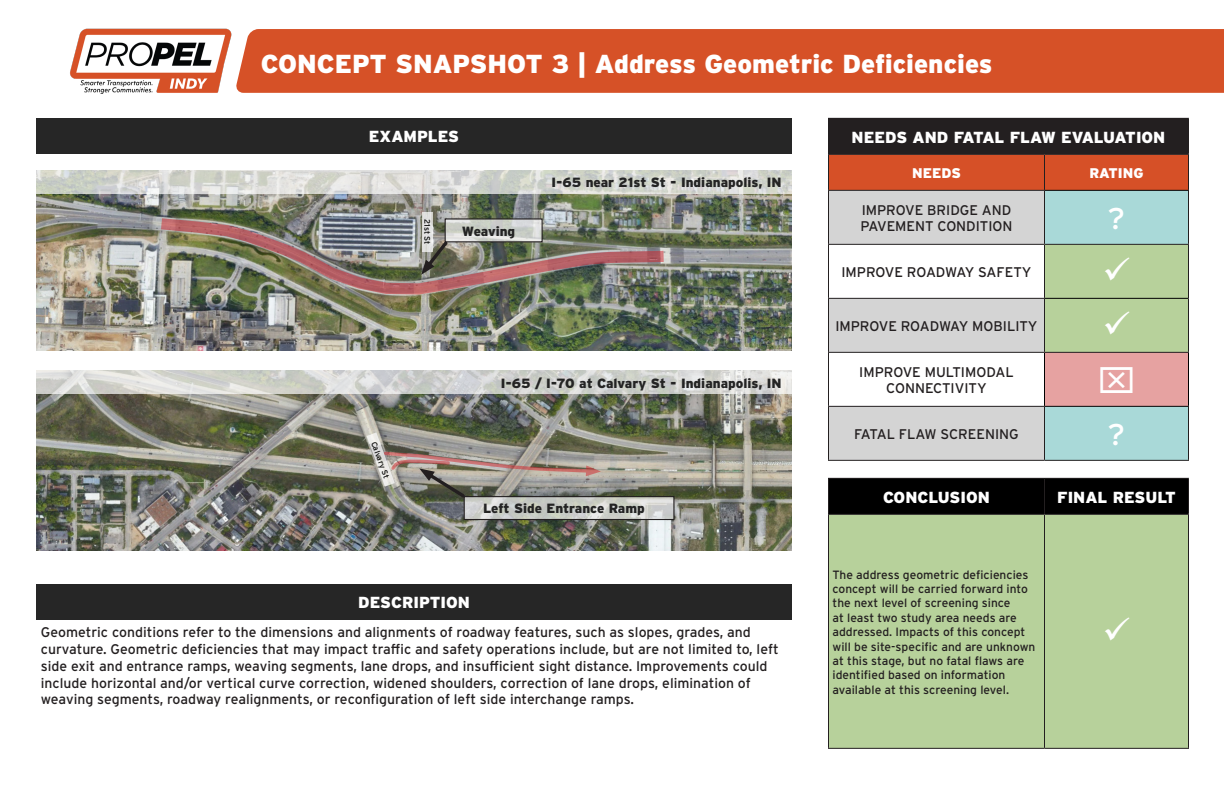
<style>
.page{position:relative;width:1224px;height:792px;background:#fff}
.page>*{position:absolute;margin:0;border:0;box-sizing:border-box;transform-origin:0 0}
.t1{font:30px "Interstate";color:#fff}
.t2{font:900 26px "Interstate";color:#fff}
.t3{font:900 16px "Interstate";color:#fff}
.t4{font:14px/16.8px "Interstate";color:#231f20}
.t5{font:900 14px "Interstate";color:#fff}
.t6{font:900 13.4px "Interstate";color:#242424}
.t7{font:12px/14.4px "Interstate";color:#231f20}
.t8{font:8px "Interstate";letter-spacing:-.005em;color:#040503}
</style>
<div class="page">
<img style="left:70px;top:28px;width:162px;height:66px">
<div style="left:236px;top:29px;width:988px;height:64px;background:#d65127"></div>
<img style="left:36px;top:194px;width:756px;height:157px">
<div style="left:36px;top:118px;width:756px;height:36px;background:#262626"></div>
<img style="left:36px;top:394px;width:756px;height:157px">
<svg style="left:36px;top:170px;width:756px;height:24px;background:#d6d8d2"></svg>
<svg style="left:466px;top:498px;width:206px;height:20px;background:#cfd1cd"></svg>
<div style="left:464px;top:496px;width:210px;height:24px;border:1px solid #231f20"></div>
<img style="left:160px;top:217px;width:505px;height:79px">
<svg style="left:421px;top:238px;width:29px;height:37px"></svg>
<div style="left:36px;top:584px;width:756px;height:36px;background:#262626"></div>
<div style="left:828px;top:118px;width:360px;height:36px;background:#231f20"></div>
<div style="left:829px;top:155px;width:359px;height:35px;background:#d65027"></div>
<div style="left:828px;top:190px;width:216px;height:54px;background:#d4d4d4"></div>
<div style="left:1045px;top:191px;width:143px;height:269px;background:#a9d9d8"></div>
<div style="left:828px;top:298px;width:216px;height:54px;background:#d4d4d4"></div>
<div style="left:1044px;top:352px;width:144px;height:54px;background:#e6a2a1"></div>
<div style="left:828px;top:406px;width:216px;height:54px;background:#d4d4d4"></div>
<hr style="left:828px;top:191px;width:1px;height:53px;background:#231f20">
<hr style="left:828px;top:244px;width:216px;height:1px;background:#231f20">
<hr style="left:828px;top:245px;width:1px;height:53px;background:#231f20">
<hr style="left:828px;top:298px;width:217px;height:1px;background:#231f20">
<hr style="left:828px;top:299px;width:1px;height:53px;background:#231f20">
<hr style="left:828px;top:352px;width:216px;height:1px;background:#231f20">
<hr style="left:828px;top:353px;width:1px;height:53px;background:#231f20">
<hr style="left:1044px;top:118px;width:145px;height:1px;background:#231f20">
<hr style="left:828px;top:154px;width:216px;height:1px;background:#231f20">
<hr style="left:828px;top:155px;width:1px;height:35px;background:#231f20">
<hr style="left:828px;top:190px;width:217px;height:1px;background:#231f20">
<hr style="left:1188px;top:245px;width:1px;height:53px;background:#231f20">
<hr style="left:828px;top:406px;width:217px;height:1px;background:#231f20">
<hr style="left:828px;top:407px;width:1px;height:53px;background:#231f20">
<hr style="left:828px;top:460px;width:216px;height:1px;background:#231f20">
<hr style="left:1188px;top:298px;width:1px;height:54px;background:#231f20">
<hr style="left:1044px;top:352px;width:145px;height:1px;background:#231f20">
<hr style="left:1044px;top:191px;width:1px;height:53px;background:#231f20">
<hr style="left:1188px;top:119px;width:1px;height:35px;background:#231f20">
<hr style="left:1044px;top:154px;width:145px;height:1px;background:#231f20">
<hr style="left:1044px;top:155px;width:1px;height:35px;background:#231f20">
<hr style="left:1188px;top:155px;width:1px;height:35px;background:#231f20">
<hr style="left:1045px;top:190px;width:144px;height:1px;background:#000">
<hr style="left:1188px;top:191px;width:1px;height:53px;background:#231f20">
<hr style="left:1044px;top:244px;width:145px;height:1px;background:#231f20">
<hr style="left:1044px;top:407px;width:1px;height:53px;background:#231f20">
<hr style="left:1045px;top:406px;width:144px;height:1px;background:#000">
<hr style="left:1188px;top:407px;width:1px;height:53px;background:#231f20">
<hr style="left:1044px;top:460px;width:145px;height:1px;background:#231f20">
<hr style="left:1044px;top:353px;width:1px;height:53px;background:#000">
<hr style="left:1188px;top:353px;width:1px;height:53px;background:#000">
<div style="left:828px;top:478px;width:216px;height:36px;background:#000"></div>
<div style="left:1044px;top:478px;width:144px;height:36px;background:#000"></div>
<div style="left:829px;top:515px;width:359px;height:233px;background:#b7d19b"></div>
<hr style="left:1188px;top:515px;width:1px;height:233px;background:#231f20">
<hr style="left:1044px;top:748px;width:145px;height:1px;background:#231f20">
<hr style="left:828px;top:515px;width:1px;height:233px;background:#231f20">
<hr style="left:1044px;top:515px;width:1px;height:233px;background:#231f20">
<hr style="left:828px;top:748px;width:216px;height:1px;background:#231f20">
<hr style="left:828px;top:478px;width:216px;height:1px;background:#231f20">
<hr style="left:1044px;top:478px;width:145px;height:1px;background:#231f20">
<hr style="left:1044px;top:479px;width:1px;height:35px;background:#231f20">
<hr style="left:1188px;top:479px;width:1px;height:35px;background:#231f20">
<hr style="left:828px;top:479px;width:1px;height:35px;background:#231f20">
<hr style="left:828px;top:514px;width:216px;height:1px;background:#231f20">
<hr style="left:1044px;top:514px;width:145px;height:1px;background:#231f20">
<svg style="left:367px;top:432px;width:234px;height:68px;background:#938e84"></svg>
<svg style="left:422px;top:212px;width:11px;height:39px"></svg>
<svg style="left:36px;top:371px;width:756px;height:23px;background:#d5d6d2"></svg>
<div style="left:1044px;top:244px;width:144px;height:108px;background:#b7d19b"></div>
<svg style="left:1105px;top:617px;width:24px;height:24px"></svg>
<h2 class="t2" style="left:261px;top:45px;width:733px">CONCEPT SNAPSHOT 3 | Address Geometric Deficiencies</h2>
<p class="t3" style="left:369px;top:125px;width:92px">EXAMPLES</p>
<p class="t8" style="left:433px;top:219px;width:27px;rotate:90deg">21st St</p>
<p class="t6" style="left:462px;top:221px;width:55px">Weaving</p>
<p class="t6" style="left:551px;top:173px;width:232px">I-65 near 21st St - Indianapolis, IN</p>
<p class="t8" style="left:379px;top:440px;width:40px;rotate:70deg">Calvary St</p>
<p class="t6" style="left:501px;top:373px;width:282px">I-65 / I-70 at Calvary St - Indianapolis, IN</p>
<p class="t6" style="left:483px;top:499px;width:163px">Left Side Entrance Ramp</p>
<p class="t3" style="left:358px;top:591px;width:113px">DESCRIPTION</p>
<p class="t4" style="left:41px;top:623px;width:739px">Geometric conditions refer to the dimensions and alignments of roadway features, such as slopes, grades, and curvature. Geometric deficiencies that may impact traffic and safety operations include, but are not limited to, left side exit and entrance ramps, weaving segments, lane drops, and insufficient sight distance. Improvements could include horizontal and/or vertical curve correction, widened shoulders, correction of lane drops, elimination of weaving segments, roadway realignments, or reconfiguration of left side interchange ramps.</p>
<p class="t3" style="left:852px;top:125px;width:315px">NEEDS AND FATAL FLAW EVALUATION</p>
<p class="t5" style="left:912px;top:163px;width:50px">NEEDS</p>
<p class="t5" style="left:1089px;top:163px;width:56px">RATING</p>
<p class="t4" style="left:860px;top:201px;width:154px">IMPROVE BRIDGE AND<br>PAVEMENT CONDITION</p>
<h1 class="t1" style="left:1108px;top:197px;width:19px">?</h1>
<p class="t4" style="left:841px;top:263px;width:192px">IMPROVE ROADWAY SAFETY</p>
<p class="t4" style="left:835px;top:317px;width:204px">IMPROVE ROADWAY MOBILITY</p>
<p class="t4" style="left:859px;top:363px;width:156px;text-align:center">IMPROVE MULTIMODAL<br>CONNECTIVITY</p>
<p class="t4" style="left:854px;top:425px;width:166px">FATAL FLAW SCREENING</p>
<h1 class="t1" style="left:1108px;top:413px;width:19px">?</h1>
<p class="t3" style="left:883px;top:485px;width:108px">CONCLUSION</p>
<p class="t3" style="left:1057px;top:485px;width:120px">FINAL RESULT</p>
<p class="t7" style="left:832px;top:567px;width:204px">The address geometric deficiencies concept will be carried forward into the next level of screening since<br>at least two study area needs are addressed. Impacts of this concept will be site-specific and are unknown at this stage, but no fatal flaws are identified based on information available at this screening level.</p>
</div>
